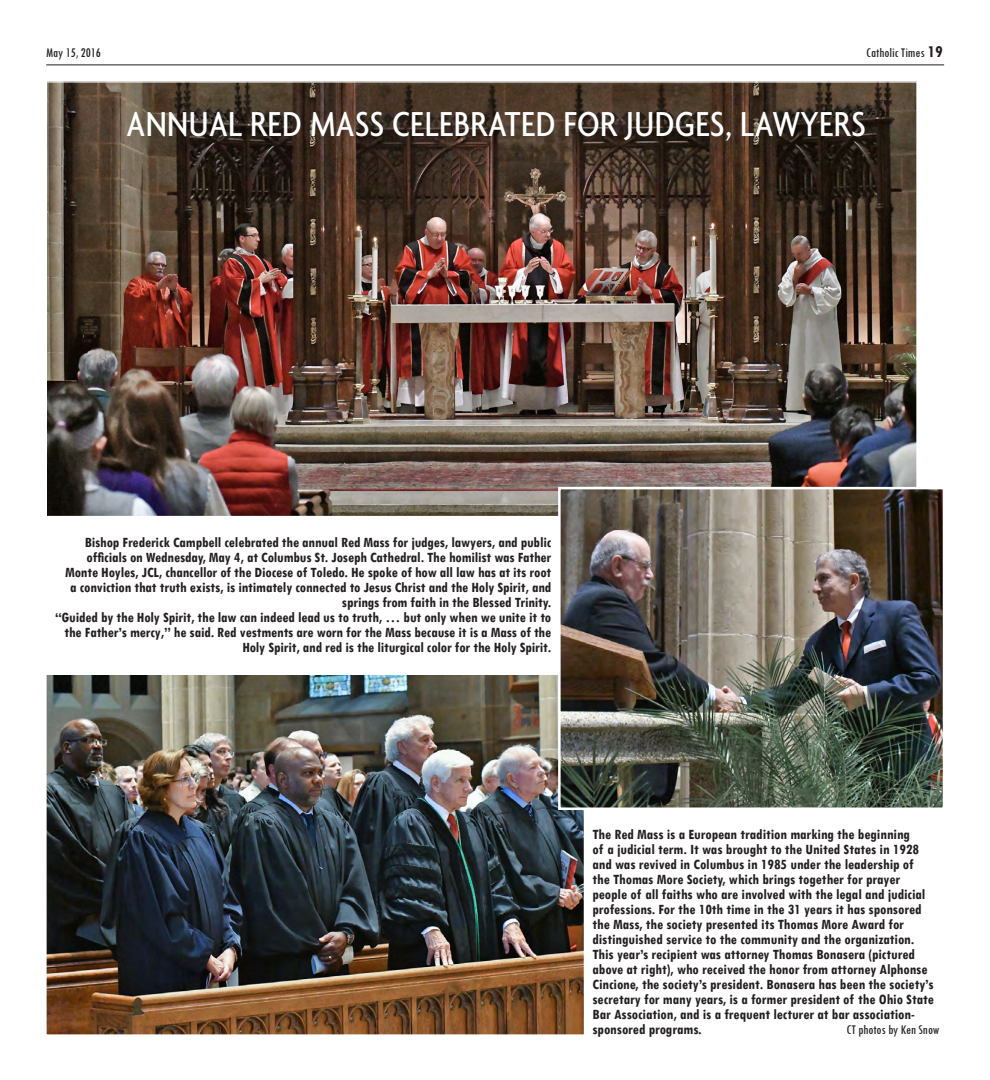
<style>
.page{position:relative;width:990px;height:1080px;background:#fff}
.page>*{position:absolute;margin:0;border:0;box-sizing:border-box;transform-origin:0 0}
.t1{font:500 condensed 37.5px "Agenda";letter-spacing:.01em;color:#fff}
.t2{font:700 condensed 15px/15px "Tw Cen";color:#231f20;text-align:right}
.t3{font:condensed 13.75px "Tw Cen";color:#231f20}
.s1{font-weight:700;font-size:17.5px}
</style>
<div class="page">
<hr style="left:46px;top:65px;width:898px;height:1px;background:#231f20">
<img style="left:47px;top:83px;width:869px;height:432px">
<img style="left:47px;top:676px;width:536px;height:358px">
<img style="left:561px;top:490px;width:381px;height:317px">
<div style="left:558px;top:487px;width:387px;height:323px;border:2px solid #fff"></div>
<p class="t3" style="left:46px;top:45px;width:56px">May 15, 2016</p>
<p class="t3" style="left:866px;top:45px;width:78px">Catholic Times <span class="s1">19</span></p>
<p class="t1" style="left:127px;top:102px;width:741px">ANNUAL RED MASS CELEBRATED FOR JUDGES, LAWYERS</p>
<p class="t2" style="left:65px;top:535px;width:488px">Bishop Frederick Campbell celebrated the annual Red Mass for judges, lawyers, and public officials on Wednesday, May 4, at Columbus St. Joseph Cathedral. The homilist was Father Monte Hoyles, JCL, chancellor of the Diocese of Toledo. He spoke of how all law has at its root a conviction that truth exists, is intimately connected to Jesus Christ and the Holy Spirit, and springs from faith in the Blessed Trinity.</p>
<p class="t2" style="left:55px;top:610px;width:498px">“Guided by the Holy Spirit, the law can indeed lead us to truth, … but only when we unite it to the Father’s mercy,” he said. Red vestments are worn for the Mass because it is a Mass of the<br>Holy Spirit, and red is the liturgical color for the Holy Spirit.</p>
<p class="t2" style="left:592px;top:827px;width:343px;text-align:left">The Red Mass is a European tradition marking the beginning<br>of a judicial term. It was brought to the United States in 1928 and was revived in Columbus in 1985 under the leadership of the Thomas More Society, which brings together for prayer people of all faiths who are involved with the legal and judicial professions. For the 10th time in the 31 years it has sponsored the Mass, the society presented its Thomas More Award for distinguished service to the community and the organization.<br>This year’s recipient was attorney Thomas Bonasera (pictured above at right), who received the honor from attorney Alphonse Cincione, the society’s president. Bonasera has been the society’s secretary for many years, is a former president of the Ohio State Bar Association, and is a frequent lecturer at bar association&shy;sponsored programs.</p>
<p class="t3" style="left:846px;top:1022px;width:95px">CT photos by Ken Snow</p>
</div>
